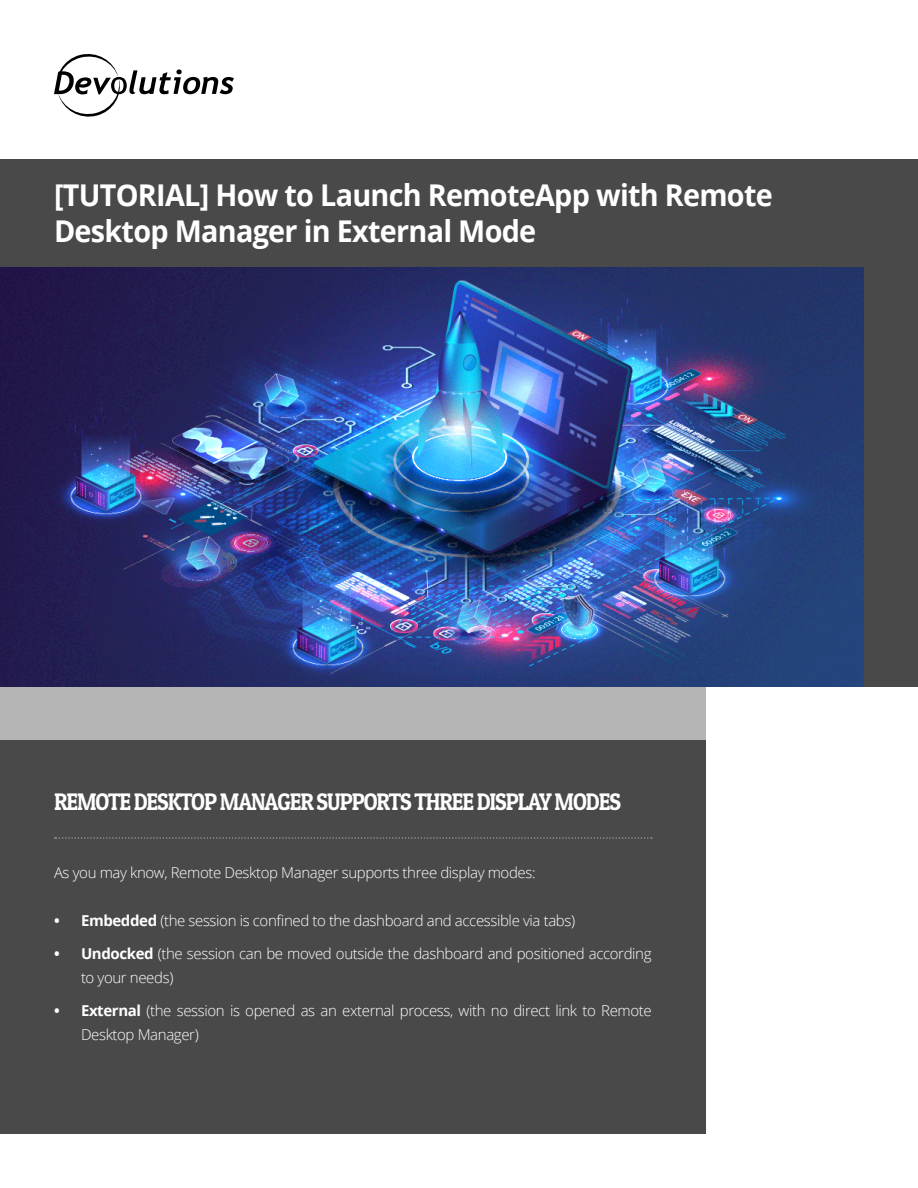
<style>
.page{position:relative;width:918px;height:1188px;background:#fff}
.page>*{position:absolute;margin:0;border:0;box-sizing:border-box;transform-origin:0 0}
.t1{font:700 30px/36px "Open Sans";letter-spacing:-.025em;color:#fff;scale:.96 1}
.t2{font:24px "Patua One";letter-spacing:-.05em;color:#fff;scale:.9 1}
.t3{font:300 15px/24px "Open Sans";letter-spacing:-.025em;color:#fff}
.s1{font-weight:700}
</style>
<div class="page">
<div style="left:0;top:159px;width:918px;height:527px;background:#494949"></div>
<svg style="left:54px;top:54px;width:180px;height:63px"></svg>
<div style="left:0;top:686px;width:706px;height:327px;background:#b5b5b5"></div>
<div style="left:0;top:740px;width:706px;height:394px;background:#494949"></div>
<svg style="left:55px;top:837px;width:597px;height:2px"></svg>
<img style="left:0;top:267px;width:864px;height:419px">
<p class="t1" style="left:54px;top:177px;width:750px">[TUTORIAL] How to Launch RemoteApp with Remote<br>Desktop Manager in External Mode</p>
<p class="t2" style="left:54px;top:787px;width:631px">REMOTE DESKTOP MANAGER SUPPORTS THREE DISPLAY MODES</p>
<p class="t3" style="left:54px;top:860px;width:483px">As you may know, Remote Desktop Manager supports three display modes:</p>
<p class="t3" style="left:54px;top:908px;width:523px"><span class="s1">• Embedded</span> (the session is confined to the dashboard and accessible via tabs)</p>
<p class="t3" style="left:81px;top:941px;width:572px;text-indent:-27px"><span class="s1">• Undocked</span> (the session can be moved outside the dashboard and positioned according to your needs)</p>
<p class="t3" style="left:81px;top:998px;width:572px;text-indent:-27px"><span class="s1">• External</span> (the session is opened as an external process, with no direct link to Remote<br>Desktop Manager)</p>
</div>
